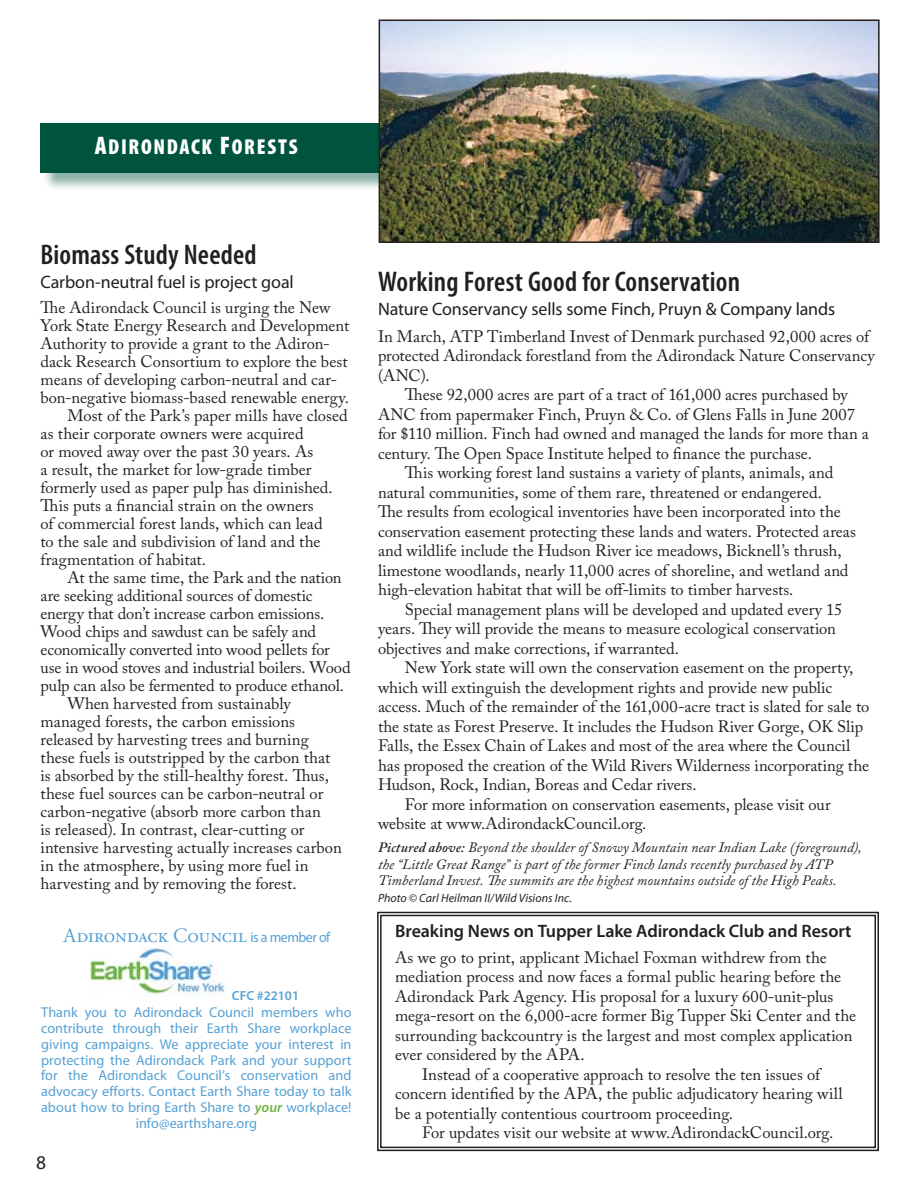
<style>
.page{position:relative;width:918px;height:1188px;background:#fff}
.page>*{position:absolute;margin:0;border:0;box-sizing:border-box;transform-origin:0 0}
.t1{font:600 condensed 28.5px "Myriad Pro";letter-spacing:.005em;color:#231f20}
.t2{font:21.6px "Myriad Pro Black Cond SC850";letter-spacing:.08em;color:#fff}
.t3{font:20.4px "Adobe Garamond Pro";color:#57a1d4}
.t4{font:19.5px "Myriad Pro";color:#231f20}
.t5{font:18px "Myriad Pro";letter-spacing:-.005em;color:#231f20}
.t6{font:600 18px "Myriad Pro";letter-spacing:-.005em;color:#231f20}
.t7{font:16.5px "Adobe Caslon Pro";color:#231f20}
.t8{font:14.25px/15.8px "Myriad Pro";color:#57a1d4;text-align:center}
.t9{font:italic 14.25px/16.5px "Adobe Caslon Pro";letter-spacing:.005em;color:#231f20}
.t10{font:600 13.2px "Myriad Pro";color:#57a1d4}
.t11{font:italic 12px "Myriad Pro";letter-spacing:.005em;color:#231f20}
.s1{font-size:25.5px}
.s2{font-family:"Myriad Pro";font-size:14.4px}
.s3{font-weight:600;font-style:italic;color:#6eb444}
.s4{font-weight:600}
</style>
<div class="page">
<div style="left:43px;top:126px;width:380px;height:66px;background:#00543d;opacity:.45"></div>
<div style="left:40px;top:123px;width:364px;height:50px;background:#00543d"></div>
<img style="left:90px;top:947px;width:136px;height:49px">
<img style="left:382px;top:23px;width:495px;height:217px">
<div style="left:379px;top:20px;width:501px;height:223px;border:2px solid #231f20"></div>
<svg style="left:377px;top:911px;width:502px;height:241px"></svg>
<div style="left:380px;top:915px;width:496px;height:233px;border:1px solid #231f20"></div>
<h2 class="t2" style="left:95px;top:133px;width:205px"><span class="s1">A</span>DIRONDACK <span class="s1">F</span>ORESTS</h2>
<h1 class="t1" style="left:40px;top:237px;width:218px">Biomass Study Needed</h1>
<p class="t5" style="left:40px;top:271px;width:255px">Carbon-neutral fuel is project goal</p>
<p class="t7" style="left:40px;top:298px;width:292px">The Adirondack Council is urging the New</p>
<p class="t7" style="left:40px;top:316px;width:310px">York State Energy Research and Development</p>
<p class="t7" style="left:40px;top:334px;width:291px">Authority to provide a grant to the Adiron-</p>
<p class="t7" style="left:40px;top:352px;width:309px">dack Research Consortium to explore the best</p>
<p class="t7" style="left:40px;top:370px;width:298px">means of developing carbon-neutral and car-</p>
<p class="t7" style="left:40px;top:388px;width:310px">bon-negative biomass-based renewable energy.</p>
<p class="t7" style="left:67px;top:406px;width:282px">Most of the Park’s paper mills have closed</p>
<p class="t7" style="left:40px;top:424px;width:265px">as their corporate owners were acquired</p>
<p class="t7" style="left:40px;top:442px;width:274px">or moved away over the past 30 years. As</p>
<p class="t7" style="left:40px;top:460px;width:272px">a result, the market for low-grade timber</p>
<p class="t7" style="left:40px;top:478px;width:294px">formerly used as paper pulp has diminished.</p>
<p class="t7" style="left:40px;top:496px;width:275px">This puts a financial strain on the owners</p>
<p class="t7" style="left:40px;top:514px;width:284px">of commercial forest lands, which can lead</p>
<p class="t7" style="left:40px;top:532px;width:282px">to the sale and subdivision of land and the</p>
<p class="t7" style="left:40px;top:550px;width:167px">fragmentation of habitat.</p>
<p class="t7" style="left:67px;top:568px;width:276px">At the same time, the Park and the nation</p>
<p class="t7" style="left:40px;top:586px;width:274px">are seeking additional sources of domestic</p>
<p class="t7" style="left:40px;top:604px;width:285px">energy that don’t increase carbon emissions.</p>
<p class="t7" style="left:40px;top:622px;width:277px">Wood chips and sawdust can be safely and</p>
<p class="t7" style="left:40px;top:640px;width:291px">economically converted into wood pellets for</p>
<p class="t7" style="left:40px;top:658px;width:312px">use in wood stoves and industrial boilers. Wood</p>
<p class="t7" style="left:40px;top:676px;width:305px">pulp can also be fermented to produce ethanol.</p>
<p class="t7" style="left:67px;top:694px;width:225px">When harvested from sustainably</p>
<p class="t7" style="left:40px;top:712px;width:256px">managed forests, the carbon emissions</p>
<p class="t7" style="left:40px;top:730px;width:270px">released by harvesting trees and burning</p>
<p class="t7" style="left:40px;top:748px;width:291px">these fuels is outstripped by the carbon that</p>
<p class="t7" style="left:40px;top:766px;width:290px">is absorbed by the still-healthy forest. Thus,</p>
<p class="t7" style="left:40px;top:784px;width:284px">these fuel sources can be carbon-neutral or</p>
<p class="t7" style="left:40px;top:802px;width:282px">carbon-negative (absorb more carbon than</p>
<p class="t7" style="left:40px;top:820px;width:265px">is released). In contrast, clear-cutting or</p>
<p class="t7" style="left:40px;top:838px;width:303px">intensive harvesting actually increases carbon</p>
<p class="t7" style="left:40px;top:856px;width:270px">in the atmosphere, by using more fuel in</p>
<p class="t7" style="left:40px;top:874px;width:258px">harvesting and by removing the forest.</p>
<p class="t3" style="left:64px;top:923px;width:268px">Adirondack Council <span class="s2">is a member of</span></p>
<p class="t10" style="left:232px;top:988px;width:69px">CFC #22101</p>
<p class="t8" style="left:41px;top:1005px;width:312px">Thank you to Adirondack Council members who contribute through their Earth Share workplace giving campaigns. We appreciate your interest in protecting the Adirondack Park and your support for the Adirondack Council’s conservation and advocacy efforts. Contact Earth Share today to talk about how to bring Earth Share to <span class="s3">your</span> workplace! info@earthshare.org</p>
<p class="t4" style="left:36px;top:1150px;width:12px">8</p>
<h1 class="t1" style="left:378px;top:264px;width:364px">Working Forest Good for Conservation</h1>
<p class="t5" style="left:378px;top:298px;width:459px">Nature Conservancy sells some Finch, Pruyn &amp; Company lands</p>
<p class="t7" style="left:378px;top:326px;width:493px">In March, ATP Timberland Invest of Denmark purchased 92,000 acres of</p>
<p class="t7" style="left:378px;top:346px;width:498px">protected Adirondack forestland from the Adirondack Nature Conservancy</p>
<p class="t7" style="left:378px;top:365px;width:53px">(ANC).</p>
<p class="t7" style="left:405px;top:385px;width:444px">These 92,000 acres are part of a tract of 161,000 acres purchased by</p>
<p class="t7" style="left:378px;top:404px;width:478px">ANC from papermaker Finch, Pruyn &amp; Co. of Glens Falls in June 2007</p>
<p class="t7" style="left:378px;top:424px;width:492px">for $110 million. Finch had owned and managed the lands for more than a</p>
<p class="t7" style="left:378px;top:443px;width:436px">century. The Open Space Institute helped to finance the purchase.</p>
<p class="t7" style="left:405px;top:463px;width:430px">This working forest land sustains a variety of plants, animals, and</p>
<p class="t7" style="left:378px;top:482px;width:445px">natural communities, some of them rare, threatened or endangered.</p>
<p class="t7" style="left:378px;top:502px;width:464px">The results from ecological inventories have been incorporated into the</p>
<p class="t7" style="left:378px;top:521px;width:479px">conservation easement protecting these lands and waters. Protected areas</p>
<p class="t7" style="left:378px;top:541px;width:465px">and wildlife include the Hudson River ice meadows, Bicknell’s thrush,</p>
<p class="t7" style="left:378px;top:560px;width:472px">limestone woodlands, nearly 11,000 acres of shoreline, and wetland and</p>
<p class="t7" style="left:378px;top:580px;width:417px">high-elevation habitat that will be off-limits to timber harvests.</p>
<p class="t7" style="left:405px;top:599px;width:439px">Special management plans will be developed and updated every 15</p>
<p class="t7" style="left:378px;top:619px;width:459px">years. They will provide the means to measure ecological conservation</p>
<p class="t7" style="left:378px;top:638px;width:303px">objectives and make corrections, if warranted.</p>
<p class="t7" style="left:405px;top:658px;width:450px">New York state will own the conservation easement on the property,</p>
<p class="t7" style="left:378px;top:677px;width:456px">which will extinguish the development rights and provide new public</p>
<p class="t7" style="left:378px;top:697px;width:493px">access. Much of the remainder of the 161,000-acre tract is slated for sale to</p>
<p class="t7" style="left:378px;top:716px;width:487px">the state as Forest Preserve. It includes the Hudson River Gorge, OK Slip</p>
<p class="t7" style="left:378px;top:736px;width:474px">Falls, the Essex Chain of Lakes and most of the area where the Council</p>
<p class="t7" style="left:378px;top:755px;width:493px">has proposed the creation of the Wild Rivers Wilderness incorporating the</p>
<p class="t7" style="left:378px;top:775px;width:320px">Hudson, Rock, Indian, Boreas and Cedar rivers.</p>
<p class="t7" style="left:405px;top:794px;width:427px">For more information on conservation easements, please visit our</p>
<p class="t7" style="left:378px;top:814px;width:270px">website at www.AdirondackCouncil.org.</p>
<p class="t9" style="left:378px;top:839px;width:485px"><span class="s4">Pictured above:</span> Beyond the shoulder of Snowy Mountain near Indian Lake (foreground), the “Little Great Range” is part of the former Finch lands recently purchased by ATP<br>Timberland Invest. The summits are the highest mountains outside of the High Peaks.</p>
<p class="t11" style="left:378px;top:890px;width:195px">Photo © Carl Heilman II/Wild Visions Inc.</p>
<p class="t6" style="left:395px;top:919px;width:458px">Breaking News on Tupper Lake Adirondack Club and Resort</p>
<p class="t7" style="left:395px;top:947px;width:433px">As we go to print, applicant Michael Foxman withdrew from the</p>
<p class="t7" style="left:395px;top:967px;width:448px">mediation process and now faces a formal public hearing before the</p>
<p class="t7" style="left:395px;top:986px;width:440px">Adirondack Park Agency. His proposal for a luxury 600-unit-plus</p>
<p class="t7" style="left:395px;top:1006px;width:463px">mega-resort on the 6,000-acre former Big Tupper Ski Center and the</p>
<p class="t7" style="left:395px;top:1025px;width:459px">surrounding backcountry is the largest and most complex application</p>
<p class="t7" style="left:395px;top:1045px;width:191px">ever considered by the APA.</p>
<p class="t7" style="left:422px;top:1064px;width:400px">Instead of a cooperative approach to resolve the ten issues of</p>
<p class="t7" style="left:395px;top:1084px;width:449px">concern identified by the APA, the public adjudicatory hearing will</p>
<p class="t7" style="left:395px;top:1103px;width:340px">be a potentially contentious courtroom proceeding.</p>
<p class="t7" style="left:422px;top:1123px;width:413px">For updates visit our website at www.AdirondackCouncil.org.</p>
</div>
